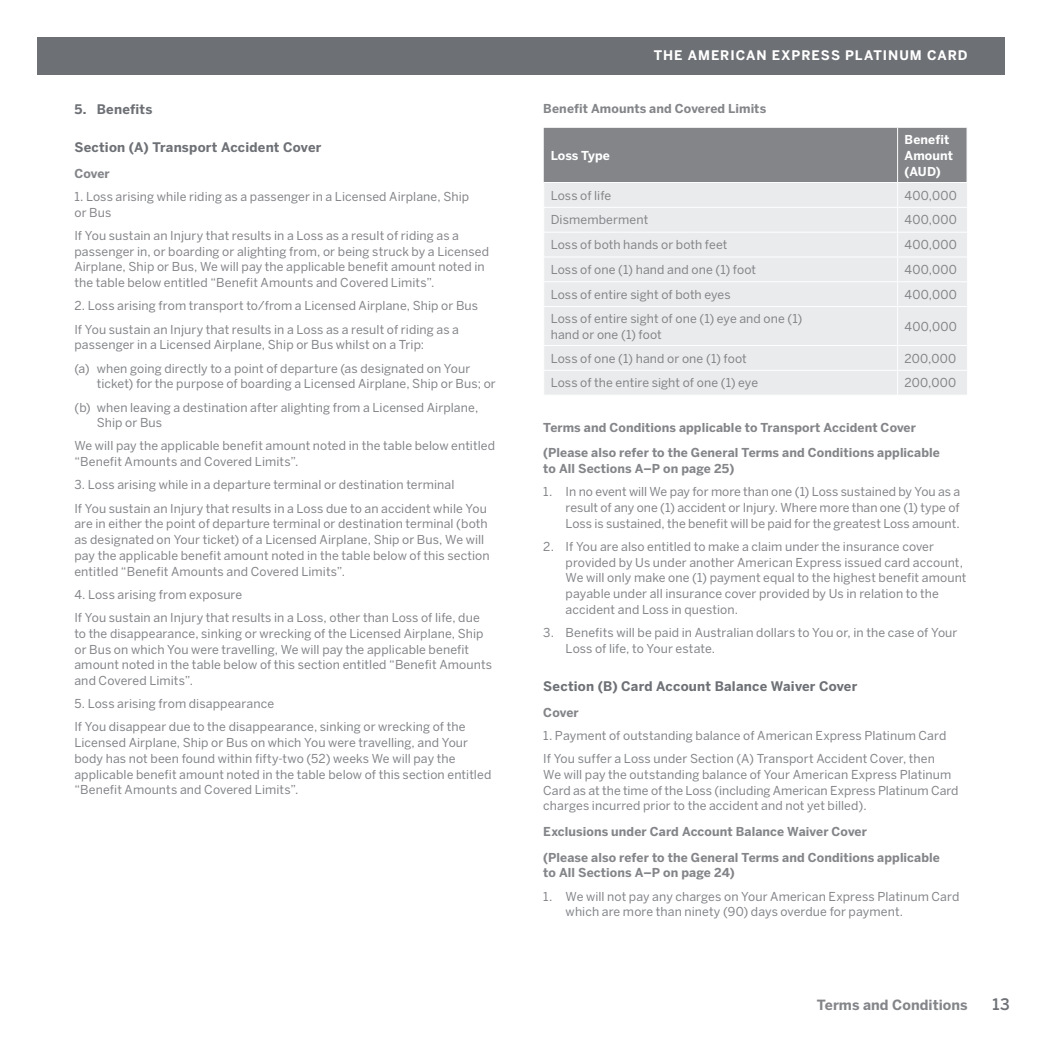
<style>
.page{position:relative;width:1042px;height:1042px;background:#fff}
.page>*{position:absolute;margin:0;border:0;box-sizing:border-box;transform-origin:0 0}
.t1{font:500 15.75px "Benton Sans";color:#6d7075}
.t2{font:700 14px "Benton Sans";letter-spacing:.005em;color:#838589}
.t3{font:700 13.12px "Benton Sans";letter-spacing:.015em;color:#6d7075}
.t4{font:700 13.12px "Benton Sans";letter-spacing:.075em;color:#fff}
.t5{font:12.25px/15.8px "Benton Sans";letter-spacing:.005em;color:#838589}
.t6{font:700 12.25px/25.7px "Benton Sans";letter-spacing:.01em;color:#838589}
.t7{font:700 12.25px/15.8px "Benton Sans";color:#fff}
</style>
<div class="page">
<div style="left:37px;top:37px;width:968px;height:37px;background:#6d7075"></div>
<div style="left:544px;top:307px;width:423px;height:88px;background:#e9ebec"></div>
<hr style="left:543px;top:345px;width:354px;height:1px;background:#fff">
<hr style="left:543px;top:370px;width:354px;height:1px;background:#fff">
<hr style="left:897px;top:345px;width:70px;height:1px;background:#fff">
<hr style="left:897px;top:370px;width:70px;height:1px;background:#fff">
<svg style="left:543px;top:128px;width:424px;height:178px;background:#cbccce"></svg>
<hr style="left:897px;top:307px;width:1px;height:38px;background:#fff">
<svg style="left:897px;top:346px;width:1px;height:49px"></svg>
<p class="t3" style="left:74px;top:103px;width:80px">5. Benefits</p>
<p class="t3" style="left:74px;top:141px;width:248px">Section (A) Transport Accident Cover</p>
<p class="t6" style="left:74px;top:161px;width:37px">Cover</p>
<p class="t5" style="left:74px;top:190px;width:396px">1. Loss arising while riding as a passenger in a Licensed Airplane, Ship or Bus</p>
<p class="t5" style="left:74px;top:229px;width:416px">If You sustain an Injury that results in a Loss as a result of riding as a passenger in, or boarding or alighting from, or being struck by a Licensed Airplane, Ship or Bus, We will pay the applicable benefit amount noted in the table below entitled “Benefit Amounts and Covered Limits”.</p>
<p class="t5" style="left:74px;top:295px;width:405px;line-height:23.3px">2. Loss arising from transport to/from a Licensed Airplane, Ship or Bus<br>If You sustain an Injury that results in a Loss as a result of riding as a</p>
<p class="t5" style="left:74px;top:334px;width:397px;line-height:23.3px">passenger in a Licensed Airplane, Ship or Bus whilst on a Trip:<br>(a) when going directly to a point of departure (as designated on Your</p>
<p class="t5" style="left:74px;top:373px;width:423px;line-height:23.3px;text-indent:22px">ticket) for the purpose of boarding a Licensed Airplane, Ship or Bus; or (b) when leaving a destination after alighting from a Licensed Airplane,</p>
<p class="t5" style="left:74px;top:412px;width:422px;line-height:23.3px;text-indent:22px">Ship or Bus<br>We will pay the applicable benefit amount noted in the table below entitled</p>
<p class="t5" style="left:74px;top:455px;width:226px">“Benefit Amounts and Covered Limits”.</p>
<p class="t5" style="left:74px;top:474px;width:414px;line-height:23.3px">3. Loss arising while in a departure terminal or destination terminal<br>If You sustain an Injury that results in a Loss due to an accident while You</p>
<p class="t5" style="left:74px;top:517px;width:417px">are in either the point of departure terminal or destination terminal (both as designated on Your ticket) of a Licensed Airplane, Ship or Bus, We will pay the applicable benefit amount noted in the table below of this section entitled “Benefit Amounts and Covered Limits”.</p>
<p class="t5" style="left:74px;top:584px;width:407px;line-height:23.3px">4. Loss arising from exposure<br>If You sustain an Injury that results in a Loss, other than Loss of life, due</p>
<p class="t5" style="left:74px;top:626px;width:419px">to the disappearance, sinking or wrecking of the Licensed Airplane, Ship or Bus on which You were travelling, We will pay the applicable benefit amount noted in the table below of this section entitled “Benefit Amounts and Covered Limits”.</p>
<p class="t5" style="left:74px;top:693px;width:392px;line-height:23.3px">5. Loss arising from disappearance<br>If You disappear due to the disappearance, sinking or wrecking of the</p>
<p class="t5" style="left:74px;top:736px;width:418px">Licensed Airplane, Ship or Bus on which You were travelling, and Your body has not been found within fifty-two (52) weeks We will pay the applicable benefit amount noted in the table below of this section entitled “Benefit Amounts and Covered Limits”.</p>
<p class="t4" style="left:654px;top:49px;width:315px">THE AMERICAN EXPRESS PLATINUM CARD</p>
<p class="t6" style="left:543px;top:97px;width:224px">Benefit Amounts and Covered Limits</p>
<p class="t7" style="left:551px;top:148px;width:61px">Loss Type</p>
<p class="t7" style="left:904px;top:133px;width:50px">Benefit<br>Amount (AUD)</p>
<p class="t5" style="left:551px;top:188px;width:62px">Loss of life</p>
<p class="t5" style="left:904px;top:188px;width:54px">400,000</p>
<p class="t5" style="left:551px;top:213px;width:99px">Dismemberment</p>
<p class="t5" style="left:904px;top:213px;width:54px">400,000</p>
<p class="t5" style="left:551px;top:238px;width:178px">Loss of both hands or both feet</p>
<p class="t5" style="left:904px;top:238px;width:54px">400,000</p>
<p class="t5" style="left:551px;top:263px;width:207px">Loss of one (1) hand and one (1) foot</p>
<p class="t5" style="left:904px;top:263px;width:54px">400,000</p>
<p class="t5" style="left:551px;top:287px;width:181px">Loss of entire sight of both eyes</p>
<p class="t5" style="left:904px;top:287px;width:54px">400,000</p>
<p class="t5" style="left:551px;top:311px;width:253px">Loss of entire sight of one (1) eye and one (1) hand or one (1) foot</p>
<p class="t5" style="left:904px;top:319px;width:54px">400,000</p>
<p class="t5" style="left:551px;top:351px;width:197px">Loss of one (1) hand or one (1) foot</p>
<p class="t5" style="left:904px;top:351px;width:53px">200,000</p>
<p class="t5" style="left:551px;top:376px;width:209px">Loss of the entire sight of one (1) eye</p>
<p class="t5" style="left:904px;top:376px;width:53px">200,000</p>
<p class="t6" style="left:543px;top:415px;width:398px">Terms and Conditions applicable to Transport Accident Cover (Please also refer to the General Terms and Conditions applicable</p>
<p class="t6" style="left:543px;top:457px;width:192px">to All Sections A–P on page 25)</p>
<p class="t5" style="left:566px;top:485px;width:396px;text-align:justify;text-indent:-22px">1. In no event will We pay for more than one (1) Loss sustained by You as a result of any one (1) accident or Injury. Where more than one (1) type of Loss is sustained, the benefit will be paid for the greatest Loss amount.</p>
<p class="t5" style="left:566px;top:539px;width:402px;text-indent:-22px">2. If You are also entitled to make a claim under the insurance cover provided by Us under another American Express issued card account, We will only make one (1) payment equal to the highest benefit amount payable under all insurance cover provided by Us in relation to the accident and Loss in question.</p>
<p class="t5" style="left:566px;top:626px;width:393px;text-indent:-22px">3. Benefits will be paid in Australian dollars to You or, in the case of Your<br>Loss of life, to Your estate.</p>
<p class="t3" style="left:543px;top:680px;width:315px">Section (B) Card Account Balance Waiver Cover</p>
<p class="t6" style="left:543px;top:700px;width:37px">Cover</p>
<p class="t5" style="left:543px;top:725px;width:404px;line-height:23.3px">1. Payment of outstanding balance of American Express Platinum Card<br>If You suffer a Loss under Section (A) Transport Accident Cover, then</p>
<p class="t5" style="left:543px;top:767px;width:417px">We will pay the outstanding balance of Your American Express Platinum<br>Card as at the time of the Loss (including American Express Platinum Card charges incurred prior to the accident and not yet billed).</p>
<p class="t6" style="left:543px;top:819px;width:398px">Exclusions under Card Account Balance Waiver Cover<br>(Please also refer to the General Terms and Conditions applicable</p>
<p class="t6" style="left:543px;top:861px;width:193px">to All Sections A–P on page 24)</p>
<p class="t5" style="left:566px;top:889px;width:395px;text-indent:-22px">1. We will not pay any charges on Your American Express Platinum Card which are more than ninety (90) days overdue for payment.</p>
<p class="t2" style="left:817px;top:998px;width:152px">Terms and Conditions</p>
<p class="t1" style="left:992px;top:997px;width:19px">13</p>
</div>
